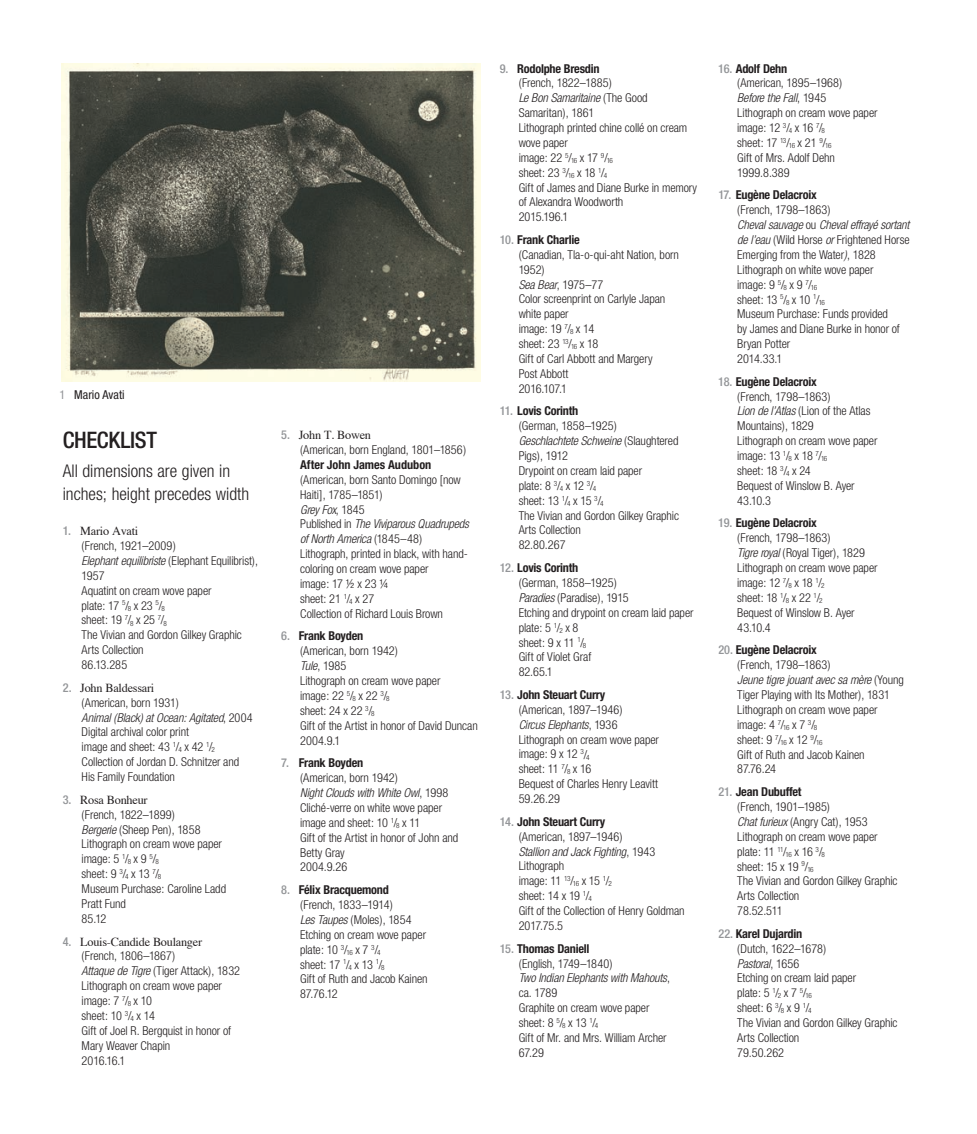
<style>
.page{position:relative;width:977px;height:1134px;background:#fff}
.page>*{position:absolute;margin:0;border:0;box-sizing:border-box;transform-origin:0 0}
.t1{font:500 condensed 22.75px "Helvetica Neue";letter-spacing:-.015em;color:#231f20}
.t2{font:300 condensed 17.5px/23.1px "Helvetica Neue";color:#231f20}
.t3{font:300 condensed 12.25px/14.9px "Helvetica Neue";letter-spacing:-.005em;color:#231f20}
.t4{font:12.25px "Times";letter-spacing:-.02em;color:#231f20}
.t5{font:700 condensed 12.25px "Helvetica Neue";color:#231f20}
.t6{font:condensed 12.25px "Helvetica Neue";color:#231f20}
.s1{color:#939598}
.s2{font-family:"Helvetica Neue";font-weight:500;font-stretch:condensed;color:#939598}
.s3{font-style:italic}
.s4{font-weight:500;color:#939598}
.s5{font-weight:700}
</style>
<div class="page">
<img style="left:61px;top:63px;width:419px;height:319px">
<p class="t6" style="left:60px;top:388px;width:67px"><span class="s1">1</span> Mario Avati</p>
<h1 class="t1" style="left:63px;top:426px;width:96px">CHECKLIST</h1>
<h2 class="t2" style="left:63px;top:459px;width:188px">All dimensions are given in inches; height precedes width</h2>
<p class="t4" style="left:63px;top:520px;width:77px"><span class="s2">1.</span> Mario Avati</p>
<p class="t3" style="left:82px;top:538px;width:178px">(French, 1921–2009)<br><span class="s3">Elephant equilibriste</span> (Elephant Equilibrist),<br>1957<br>Aquatint on cream wove paper<br>plate: 17 <sup>5</sup>/<sub>8</sub> x 23 <sup>5</sup>/<sub>8<br></sub>sheet: 19 <sup>7</sup>/<sub>8</sub> x 25 <sup>7</sup>/<sub>8<br></sub>The Vivian and Gordon Gilkey Graphic<br>Arts Collection<br>86.13.285</p>
<p class="t4" style="left:63px;top:676px;width:93px"><span class="s2">2.</span> John Baldessari</p>
<p class="t3" style="left:82px;top:695px;width:172px">(American, born 1931)<br><span class="s3">Animal (Black) at Ocean: Agitated</span>, 2004<br>Digital archival color print<br>image and sheet: 43 <sup>1</sup>/<sub>4</sub> x 42 <sup>1</sup>/<sub>2<br></sub>Collection of Jordan D. Schnitzer and<br>His Family Foundation</p>
<p class="t4" style="left:63px;top:788px;width:86px"><span class="s2">3.</span> Rosa Bonheur</p>
<p class="t3" style="left:82px;top:807px;width:146px">(French, 1822–1899)<br><span class="s3">Bergerie</span> (Sheep Pen), 1858<br>Lithograph on cream wove paper image: 5 <sup>1</sup>/<sub>8</sub> x 9 <sup>5</sup>/<sub>8<br></sub>sheet: 9 <sup>3</sup>/<sub>4</sub> x 13 <sup>7</sup>/<sub>8<br></sub>Museum Purchase: Caroline Ladd<br>Pratt Fund<br>85.12</p>
<p class="t4" style="left:63px;top:930px;width:141px"><span class="s2">4.</span> Louis-Candide Boulanger</p>
<p class="t3" style="left:82px;top:949px;width:160px">(French, 1806–1867)<br><span class="s3">Attaque de Tigre</span> (Tiger Attack), 1832<br>Lithograph on cream wove paper image: 7 <sup>7</sup>/<sub>8</sub> x 10<br>sheet: 10 <sup>3</sup>/<sub>4</sub> x 14<br>Gift of Joel R. Bergquist in honor of<br>Mary Weaver Chapin<br>2016.16.1</p>
<p class="t4" style="left:281px;top:424px;width:91px"><span class="s2">5.</span> John T. Bowen</p>
<p class="t3" style="left:300px;top:442px;width:167px">(American, born England, 1801–1856)</p>
<p class="t5" style="left:300px;top:457px;width:133px">After John James Audubon</p>
<p class="t3" style="left:300px;top:472px;width:170px">(American, born Santo Domingo [now<br>Haiti], 1785–1851)<br><span class="s3">Grey Fox</span>, 1845<br>Published in <span class="s3">The Viviparous Quadrupeds of North America</span> (1845–48)<br>Lithograph, printed in black, with hand&shy;coloring on cream wove paper<br>image: 17 ½ x 23 ¼<br>sheet: 21 <sup>1</sup>/<sub>4</sub> x 27<br>Collection of Richard Louis Brown</p>
<p class="t3" style="left:300px;top:629px;width:179px;text-indent:-19px"><span class="s4">6.</span> <span class="s5">Frank Boyden<br></span>(American, born 1942)<br><span class="s3">Tule</span>, 1985<br>Lithograph on cream wove paper<br>image: 22 <sup>5</sup>/<sub>8</sub> x 22 <sup>3</sup>/<sub>8<br></sub>sheet: 24 x 22 <sup>3</sup>/<sub>8<br></sub>Gift of the Artist in honor of David Duncan<br>2004.9.1</p>
<p class="t3" style="left:300px;top:755px;width:160px;text-indent:-19px"><span class="s4">7.</span> <span class="s5">Frank Boyden<br></span>(American, born 1942)<br><span class="s3">Night Clouds with White Owl</span>, 1998<br>Cliché-verre on white wove paper image and sheet: 10 <sup>1</sup>/<sub>8</sub> x 11<br>Gift of the Artist in honor of John and<br>Betty Gray<br>2004.9.26</p>
<p class="t3" style="left:300px;top:882px;width:129px;text-indent:-19px"><span class="s4">8.</span> <span class="s5">Félix Bracquemond<br></span>(French, 1833–1914)<br><span class="s3">Les Taupes</span> (Moles), 1854<br>Etching on cream wove paper plate: 10 <sup>3</sup>/<sub>16</sub> x 7 <sup>3</sup>/<sub>4<br></sub>sheet: 17 <sup>1</sup>/<sub>4</sub> x 13 <sup>1</sup>/<sub>8<br></sub>Gift of Ruth and Jacob Kainen<br>87.76.12</p>
<p class="t3" style="left:518px;top:61px;width:180px;text-indent:-19px"><span class="s4">9.</span> <span class="s5">Rodolphe Bresdin<br></span>(French, 1822–1885)<br><span class="s3">Le Bon Samaritaine</span> (The Good<br>Samaritan), 1861<br>Lithograph printed chine collé on cream wove paper<br>image: 22 <sup>5</sup>/<sub>16</sub> x 17 <sup>9</sup>/<sub>16<br></sub>sheet: 23 <sup>3</sup>/<sub>16</sub> x 18 <sup>1</sup>/<sub>4<br></sub>Gift of James and Diane Burke in memory of Alexandra Woodworth<br>2015.196.1</p>
<p class="t3" style="left:518px;top:232px;width:162px;text-indent:-19px"><span class="s4">10.</span> <span class="s5">Frank Charlie<br></span>(Canadian, Tla-o-qui-aht Nation, born<br>1952)<br><span class="s3">Sea Bear</span>, 1975–77<br>Color screenprint on Carlyle Japan white paper<br>image: 19 <sup>7</sup>/<sub>8</sub> x 14<br>sheet: 23 <sup>13</sup>/<sub>16</sub> x 18<br>Gift of Carl Abbott and Margery<br>Post Abbott<br>2016.107.1</p>
<p class="t3" style="left:518px;top:404px;width:162px;text-indent:-19px"><span class="s4">11.</span> <span class="s5">Lovis Corinth<br></span>(German, 1858–1925)<br><span class="s3">Geschlachtete Schweine</span> (Slaughtered<br>Pigs), 1912<br>Drypoint on cream laid paper<br>plate: 8 <sup>3</sup>/<sub>4</sub> x 12 <sup>3</sup>/<sub>4<br></sub>sheet: 13 <sup>1</sup>/<sub>4</sub> x 15 <sup>3</sup>/<sub>4<br></sub>The Vivian and Gordon Gilkey Graphic<br>Arts Collection<br>82.80.267</p>
<p class="t3" style="left:518px;top:560px;width:176px;text-indent:-19px"><span class="s4">12.</span> <span class="s5">Lovis Corinth<br></span>(German, 1858–1925)<br><span class="s3">Paradies</span> (Paradise), 1915<br>Etching and drypoint on cream laid paper plate: 5 <sup>1</sup>/<sub>2</sub> x 8<br>sheet: 9 x 11 <sup>1</sup>/<sub>8<br></sub>Gift of Violet Graf<br>82.65.1</p>
<p class="t3" style="left:518px;top:687px;width:142px;text-indent:-19px"><span class="s4">13.</span> <span class="s5">John Steuart Curry<br></span>(American, 1897–1946)<br><span class="s3">Circus Elephants</span>, 1936<br>Lithograph on cream wove paper image: 9 x 12 <sup>3</sup>/<sub>4<br></sub>sheet: 11 <sup>7</sup>/<sub>8</sub> x 16<br>Bequest of Charles Henry Leavitt<br>59.26.29</p>
<p class="t3" style="left:518px;top:814px;width:167px;text-indent:-19px"><span class="s4">14.</span> <span class="s5">John Steuart Curry<br></span>(American, 1897–1946)<br><span class="s3">Stallion and Jack Fighting</span>, 1943<br>Lithograph<br>image: 11 <sup>13</sup>/<sub>16</sub> x 15 <sup>1</sup>/<sub>2<br></sub>sheet: 14 x 19 <sup>1</sup>/<sub>4<br></sub>Gift of the Collection of Henry Goldman<br>2017.75.5</p>
<p class="t3" style="left:518px;top:941px;width:153px;text-indent:-19px"><span class="s4">15.</span> <span class="s5">Thomas Daniell<br></span>(English, 1749–1840)<br><span class="s3">Two Indian Elephants with Mahouts</span>, ca. 1789<br>Graphite on cream wove paper sheet: 8 <sup>5</sup>/<sub>8</sub> x 13 <sup>1</sup>/<sub>4<br></sub>Gift of Mr. and Mrs. William Archer<br>67.29</p>
<p class="t3" style="left:737px;top:61px;width:142px;text-indent:-19px"><span class="s4">16.</span> <span class="s5">Adolf Dehn<br></span>(American, 1895–1968)<br><span class="s3">Before the Fall</span>, 1945<br>Lithograph on cream wove paper image: 12 <sup>3</sup>/<sub>4</sub> x 16 <sup>7</sup>/<sub>8<br></sub>sheet: 17 <sup>13</sup>/<sub>16</sub> x 21 <sup>9</sup>/<sub>16<br></sub>Gift of Mrs. Adolf Dehn<br>1999.8.389</p>
<p class="t3" style="left:737px;top:188px;width:174px;text-indent:-19px"><span class="s4">17.</span> <span class="s5">Eugène Delacroix<br></span>(French, 1798–1863)<br><span class="s3">Cheval sauvage</span> ou <span class="s3">Cheval effrayé sortant de l’eau</span> (Wild Horse <span class="s3">or</span> Frightened Horse<br>Emerging from the Water<span class="s3">)</span>, 1828<br>Lithograph on white wove paper<br>image: 9 <sup>5</sup>/<sub>8</sub> x 9 <sup>7</sup>/<sub>16<br></sub>sheet: 13 <sup>5</sup>/<sub>8</sub> x 10 <sup>1</sup>/<sub>16<br></sub>Museum Purchase: Funds provided<br>by James and Diane Burke in honor of<br>Bryan Potter<br>2014.33.1</p>
<p class="t3" style="left:737px;top:374px;width:142px;text-indent:-19px"><span class="s4">18.</span> <span class="s5">Eugène Delacroix<br></span>(French, 1798–1863)<br><span class="s3">Lion de l’Atlas</span> (Lion of the Atlas<br>Mountains), 1829<br>Lithograph on cream wove paper image: 13 <sup>1</sup>/<sub>8</sub> x 18 <sup>7</sup>/<sub>16<br></sub>sheet: 18 <sup>3</sup>/<sub>4</sub> x 24<br>Bequest of Winslow B. Ayer<br>43.10.3</p>
<p class="t3" style="left:737px;top:516px;width:142px;text-indent:-19px"><span class="s4">19.</span> <span class="s5">Eugène Delacroix<br></span>(French, 1798–1863)<br><span class="s3">Tigre royal</span> (Royal Tiger), 1829<br>Lithograph on cream wove paper image: 12 <sup>7</sup>/<sub>8</sub> x 18 <sup>1</sup>/<sub>2<br></sub>sheet: 18 <sup>1</sup>/<sub>8</sub> x 22 <sup>1</sup>/<sub>2<br></sub>Bequest of Winslow B. Ayer<br>43.10.4</p>
<p class="t3" style="left:737px;top:643px;width:168px;text-indent:-19px"><span class="s4">20.</span> <span class="s5">Eugène Delacroix<br></span>(French, 1798–1863)<br><span class="s3">Jeune tigre jouant avec sa mère</span> (Young<br>Tiger Playing with Its Mother), 1831<br>Lithograph on cream wove paper image: 4 <sup>7</sup>/<sub>16</sub> x 7 <sup>3</sup>/<sub>8<br></sub>sheet: 9 <sup>7</sup>/<sub>16</sub> x 12 <sup>9</sup>/<sub>16<br></sub>Gift of Ruth and Jacob Kainen<br>87.76.24</p>
<p class="t3" style="left:737px;top:784px;width:162px;text-indent:-19px"><span class="s4">21.</span> <span class="s5">Jean Dubuffet<br></span>(French, 1901–1985)<br><span class="s3">Chat furieux</span> (Angry Cat), 1953<br>Lithograph on cream wove paper plate: 11 <sup>11</sup>/<sub>16</sub> x 16 <sup>3</sup>/<sub>8<br></sub>sheet: 15 x 19 <sup>9</sup>/<sub>16<br></sub>The Vivian and Gordon Gilkey Graphic<br>Arts Collection<br>78.52.511</p>
<p class="t3" style="left:737px;top:926px;width:162px;text-indent:-19px"><span class="s4">22.</span> <span class="s5">Karel Dujardin<br></span>(Dutch, 1622–1678)<br><span class="s3">Pastoral</span>, 1656<br>Etching on cream laid paper<br>plate: 5 <sup>1</sup>/<sub>2</sub> x 7 <sup>5</sup>/<sub>16<br></sub>sheet: 6 <sup>3</sup>/<sub>8</sub> x 9 <sup>1</sup>/<sub>4<br></sub>The Vivian and Gordon Gilkey Graphic<br>Arts Collection<br>79.50.262</p>
</div>
